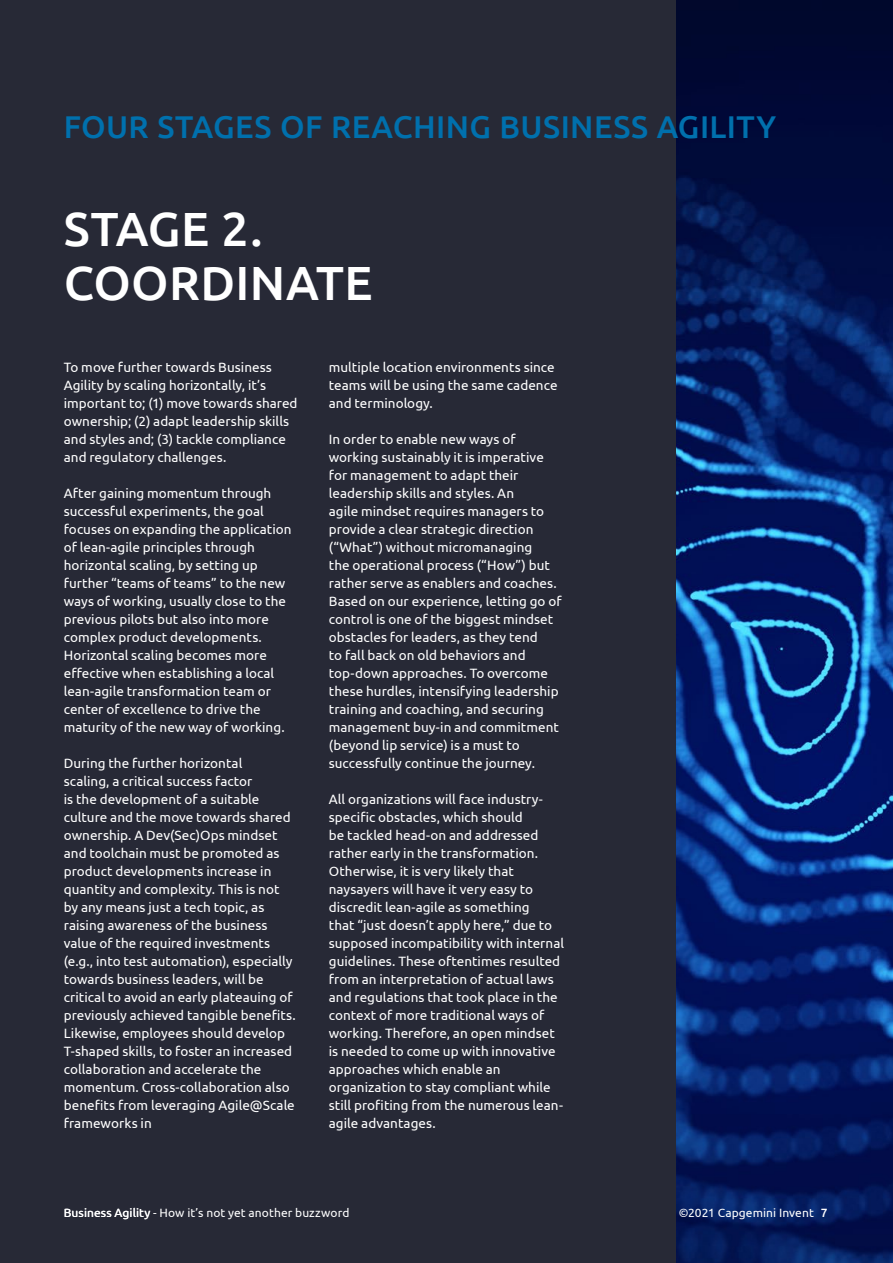
<style>
.page{position:relative;width:893px;height:1263px;background:#272936}
.page>*{position:absolute;margin:0;border:0;box-sizing:border-box;transform-origin:0 0}
.t1{font:500 48px/54px "Ubuntu";letter-spacing:.005em;color:#fff}
.t2{font:500 31.5px "Ubuntu";letter-spacing:.01em;color:#0070ad}
.t3{font:13.5px/18px "Ubuntu";color:#fff}
.t4{font:12px "Ubuntu";letter-spacing:.005em;color:#fff}
.s1{font-weight:500}
</style>
<div class="page">
<img style="left:676px;top:0;width:217px;height:1263px">
<h2 class="t2" style="left:64px;top:107px;width:714px">FOUR STAGES OF REACHING BUSINESS AGILITY</h2>
<h1 class="t1" style="left:64px;top:200px;width:310px">STAGE 2.<br>COORDINATE</h1>
<p class="t3" style="left:64px;top:358px;width:235px">To move further towards Business Agility by scaling horizontally, it’s important to; (1) move towards shared ownership; (2) adapt leadership skills and styles and; (3) tackle compliance and regulatory challenges.</p>
<p class="t3" style="left:64px;top:484px;width:229px">After gaining momentum through successful experiments, the goal focuses on expanding the application of lean-agile principles through horizontal scaling, by setting up further “teams of teams” to the new ways of working, usually close to the previous pilots but also into more complex product developments.<br>Horizontal scaling becomes more effective when establishing a local lean-agile transformation team or center of excellence to drive the maturity of the new way of working.</p>
<p class="t3" style="left:64px;top:754px;width:234px">During the further horizontal<br>scaling, a critical success factor<br>is the development of a suitable culture and the move towards shared ownership. A Dev(Sec)Ops mindset and toolchain must be promoted as product developments increase in quantity and complexity. This is not by any means just a tech topic, as raising awareness of the business value of the required investments (e.g., into test automation), especially towards business leaders, will be critical to avoid an early plateauing of previously achieved tangible benefits.<br>Likewise, employees should develop T-shaped skills, to foster an increased collaboration and accelerate the momentum. Cross-collaboration also benefits from leveraging Agile@Scale frameworks in</p>
<p class="t3" style="left:329px;top:358px;width:230px">multiple location environments since teams will be using the same cadence and terminology.</p>
<p class="t3" style="left:329px;top:430px;width:234px">In order to enable new ways of working sustainably it is imperative for management to adapt their leadership skills and styles. An<br>agile mindset requires managers to provide a clear strategic direction (“What”) without micromanaging<br>the operational process (“How”) but rather serve as enablers and coaches.<br>Based on our experience, letting go of control is one of the biggest mindset obstacles for leaders, as they tend<br>to fall back on old behaviors and top-down approaches. To overcome these hurdles, intensifying leadership training and coaching, and securing management buy-in and commitment (beyond lip service) is a must to successfully continue the journey.</p>
<p class="t3" style="left:329px;top:790px;width:237px">All organizations will face industry&shy;specific obstacles, which should<br>be tackled head-on and addressed rather early in the transformation.<br>Otherwise, it is very likely that naysayers will have it very easy to discredit lean-agile as something<br>that “just doesn’t apply here,” due to supposed incompatibility with internal guidelines. These oftentimes resulted from an interpretation of actual laws and regulations that took place in the context of more traditional ways of working. Therefore, an open mindset is needed to come up with innovative approaches which enable an organization to stay compliant while still profiting from the numerous lean&shy;agile advantages.</p>
<p class="t4" style="left:64px;top:1205px;width:287px">Business Agility - How it’s not yet another buzzword</p>
<p class="t4" style="left:679px;top:1205px;width:150px">©2021 Capgemini Invent <span class="s1">7</span></p>
</div>
